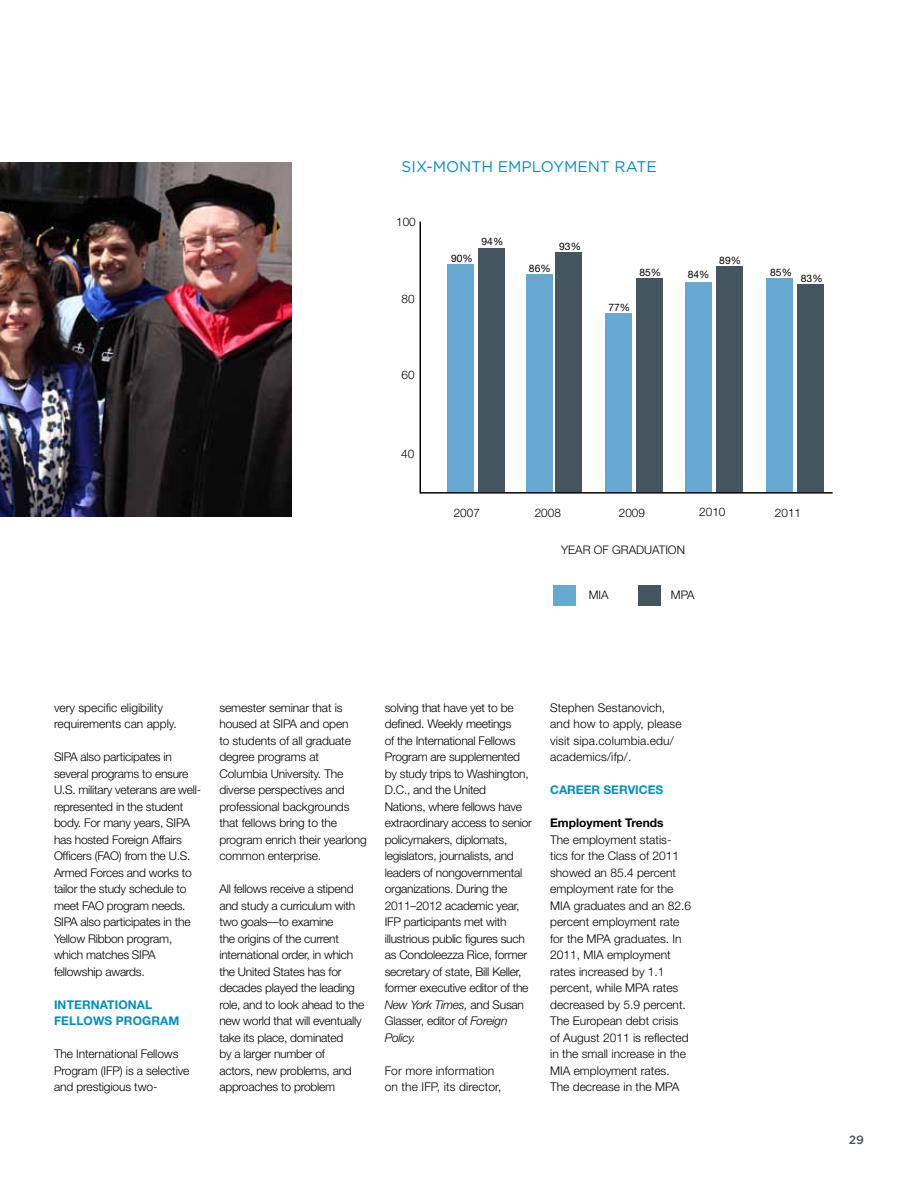
<style>
.page{position:relative;width:918px;height:1188px;background:#fff}
.page>*{position:absolute;margin:0;border:0;box-sizing:border-box;transform-origin:0 0}
.t1{font:15.45px "Gotham";color:#0090c1}
.t2{font:300 12px/16.5px "Helvetica Neue";letter-spacing:-.02em;color:#000}
.t3{font:300 12px/16.5px "Helvetica Neue";color:#000}
.t4{font:300 12px/16.5px "Helvetica Neue";letter-spacing:.01em;color:#000}
.t5{font:700 12px/16.5px "Helvetica Neue";letter-spacing:.01em;color:#0090c1}
.t6{font:700 12px "Helvetica Neue";color:#000}
.t7{font:500 12px "Gotham";color:#455560}
.t8{font:300 11.7px "Helvetica Neue";color:#000}
.t9{font:10.35px "Helvetica Neue";color:#000}
.s1{font-style:italic}
</style>
<div class="page">
<div style="left:447px;top:264px;width:27px;height:229px;background:#67a8d0"></div>
<div style="left:478px;top:248px;width:26px;height:244px;background:#455560"></div>
<div style="left:526px;top:274px;width:26px;height:218px;background:#67a8d0"></div>
<div style="left:556px;top:252px;width:26px;height:240px;background:#455560"></div>
<div style="left:606px;top:313px;width:26px;height:179px;background:#67a8d0"></div>
<div style="left:636px;top:278px;width:26px;height:214px;background:#455560"></div>
<div style="left:554px;top:585px;width:22px;height:20px;background:#67a8d0"></div>
<div style="left:638px;top:585px;width:22px;height:20px;background:#455560"></div>
<div style="left:767px;top:278px;width:26px;height:215px;background:#67a8d0"></div>
<div style="left:798px;top:285px;width:26px;height:207px;background:#455560"></div>
<div style="left:685px;top:283px;width:26px;height:209px;background:#67a8d0"></div>
<div style="left:717px;top:266px;width:26px;height:227px;background:#455560"></div>
<hr style="left:420px;top:222px;width:1px;height:272px;background:#000">
<hr style="left:420px;top:492px;width:413px;height:2px;background:#000">
<img style="left:0;top:162px;width:292px;height:355px">
<p class="t1" style="left:402px;top:157px;width:257px">SIX-MONTH EMPLOYMENT RATE</p>
<p class="t8" style="left:396px;top:215px;width:21px">100</p>
<p class="t8" style="left:402px;top:292px;width:15px">80</p>
<p class="t8" style="left:402px;top:368px;width:15px">60</p>
<p class="t8" style="left:401px;top:446px;width:15px">40</p>
<p class="t9" style="left:451px;top:252px;width:23px">90%</p>
<p class="t9" style="left:482px;top:235px;width:23px">94%</p>
<p class="t9" style="left:529px;top:262px;width:23px">86%</p>
<p class="t9" style="left:559px;top:240px;width:23px">93%</p>
<p class="t9" style="left:639px;top:266px;width:23px">85%</p>
<p class="t9" style="left:608px;top:301px;width:23px">77%</p>
<p class="t9" style="left:688px;top:268px;width:23px">84%</p>
<p class="t9" style="left:719px;top:254px;width:23px">89%</p>
<p class="t8" style="left:454px;top:505px;width:28px">2007</p>
<p class="t8" style="left:535px;top:506px;width:28px">2008</p>
<p class="t8" style="left:619px;top:506px;width:28px">2009</p>
<p class="t8" style="left:699px;top:505px;width:28px">2010</p>
<p class="t8" style="left:561px;top:543px;width:125px">YEAR OF GRADUATION</p>
<p class="t8" style="left:589px;top:587px;width:21px">MIA</p>
<p class="t8" style="left:671px;top:587px;width:25px">MPA</p>
<p class="t9" style="left:770px;top:266px;width:23px">85%</p>
<p class="t9" style="left:801px;top:272px;width:23px">83%</p>
<p class="t8" style="left:775px;top:505px;width:28px">2011</p>
<p class="t3" style="left:54px;top:699px;width:124px">very specific eligibility requirements can apply.</p>
<p class="t2" style="left:54px;top:749px;width:149px">SIPA also participates in several programs to ensure<br>U.S. military veterans are well&shy;represented in the student body. For many years, SIPA has hosted Foreign Affairs<br>Officers (FAO) from the U.S.<br>Armed Forces and works to tailor the study schedule to meet FAO program needs.<br>SIPA also participates in the<br>Yellow Ribbon program, which matches SIPA fellowship awards.</p>
<p class="t5" style="left:54px;top:996px;width:127px">INTERNATIONAL<br>FELLOWS PROGRAM</p>
<p class="t2" style="left:54px;top:1046px;width:137px">The International Fellows<br>Program (IFP) is a selective and prestigious two-</p>
<p class="t2" style="left:219px;top:699px;width:149px">semester seminar that is housed at SIPA and open<br>to students of all graduate degree programs at<br>Columbia University. The diverse perspectives and professional backgrounds that fellows bring to the program enrich their yearlong common enterprise.</p>
<p class="t2" style="left:219px;top:881px;width:146px">All fellows receive a stipend and study a curriculum with two goals—to examine<br>the origins of the current international order, in which the United States has for decades played the leading role, and to look ahead to the new world that will eventually take its place, dominated<br>by a larger number of<br>actors, new problems, and approaches to problem</p>
<p class="t2" style="left:385px;top:699px;width:149px">solving that have yet to be defined. Weekly meetings<br>of the International Fellows<br>Program are supplemented by study trips to Washington,<br>D.C., and the United<br>Nations, where fellows have extraordinary access to senior policymakers, diplomats, legislators, journalists, and leaders of nongovernmental organizations. During the<br>2011–2012 academic year,<br>IFP participants met with illustrious public figures such as Condoleezza Rice, former secretary of state, Bill Keller, former executive editor of the<br><span class="s1">New York Times,</span> and Susan<br>Glasser, editor of <span class="s1">Foreign<br>Policy.</span></p>
<p class="t4" style="left:385px;top:1062px;width:118px">For more information on the IFP, its director,</p>
<p class="t4" style="left:550px;top:699px;width:133px">Stephen Sestanovich, and how to apply, please visit sipa.columbia.edu/ academics/ifp/.</p>
<p class="t5" style="left:550px;top:782px;width:115px">CAREER SERVICES</p>
<p class="t6" style="left:550px;top:816px;width:115px">Employment Trends</p>
<p class="t3" style="left:550px;top:831px;width:142px">The employment statis&shy;tics for the Class of 2011 showed an 85.4 percent employment rate for the<br>MIA graduates and an 82.6 percent employment rate for the MPA graduates. In<br>2011, MIA employment rates increased by 1.1 percent, while MPA rates decreased by 5.9 percent.<br>The European debt crisis of August 2011 is reflected in the small increase in the<br>MIA employment rates.<br>The decrease in the MPA</p>
<p class="t7" style="left:849px;top:1132px;width:17px">29</p>
</div>
